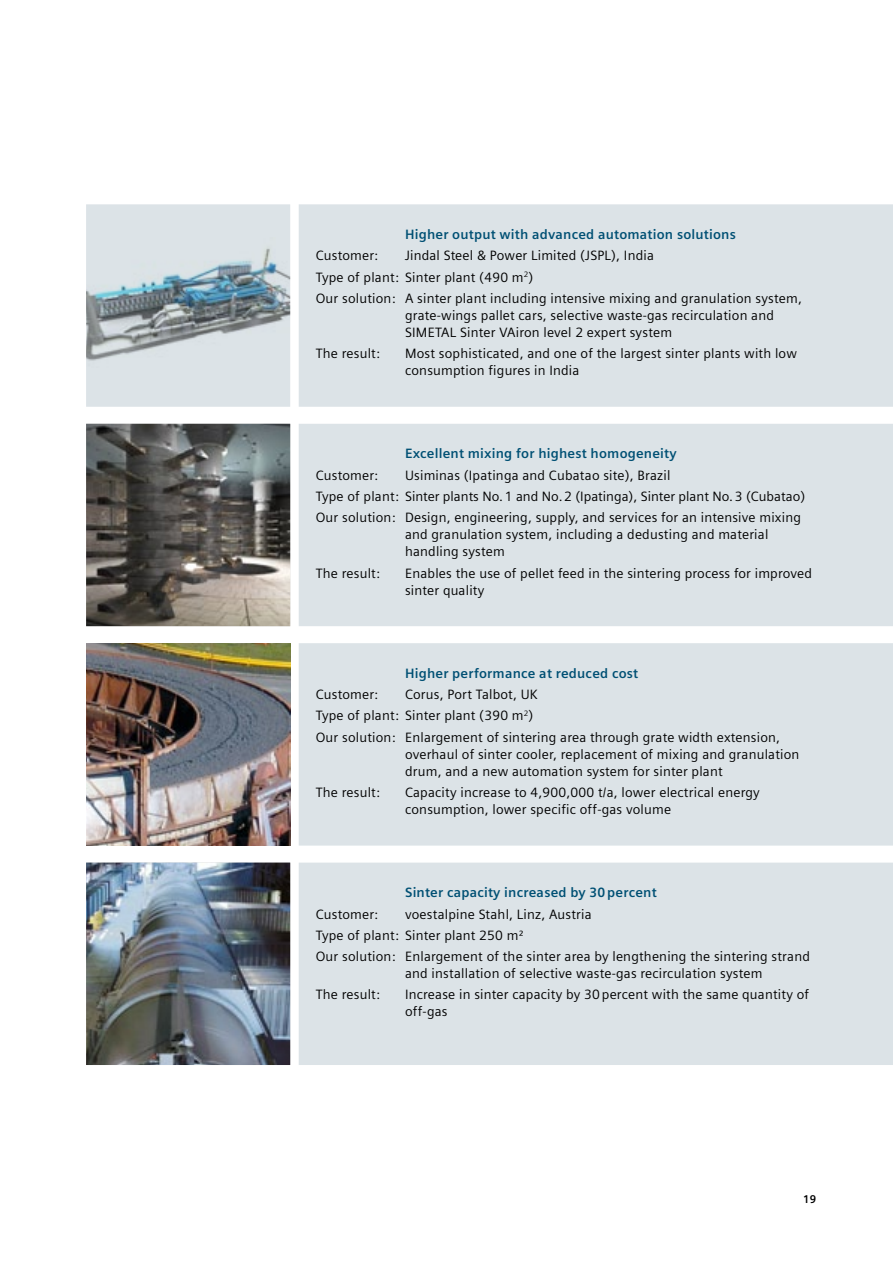
<style>
.page{position:relative;width:893px;height:1263px;background:#fff}
.page>*{position:absolute;margin:0;border:0;box-sizing:border-box;transform-origin:0 0}
.t1{font:13.5px/21.3px "Siemens Sans";letter-spacing:.015em;color:#000}
.t2{font:700 13.5px "Siemens Sans";letter-spacing:.015em;color:#005074}
.t3{font:700 11.25px "Siemens Sans";color:#000}
</style>
<div class="page">
<div style="left:299px;top:204px;width:594px;height:203px;background:#dce3e7"></div>
<div style="left:299px;top:424px;width:594px;height:202px;background:#dce3e7"></div>
<img style="left:86px;top:424px;width:204px;height:202px">
<div style="left:299px;top:643px;width:594px;height:202px;background:#dce3e7"></div>
<div style="left:86px;top:204px;width:204px;height:203px;background:#dce3e7"></div>
<img style="left:86px;top:238px;width:204px;height:129px">
<div style="left:299px;top:862px;width:594px;height:203px;background:#dce3e7"></div>
<img style="left:86px;top:862px;width:204px;height:203px">
<img style="left:86px;top:643px;width:204px;height:202px">
<p class="t2" style="left:405px;top:227px;width:332px">Higher output with advanced automation solutions</p>
<p class="t1" style="left:316px;top:245px;width:488px;text-indent:89px">Jindal Steel &amp; Power Limited (JSPL), India<br>Type of plant: Sinter plant (490 m<sup>2</sup>)<br>Our solution: A sinter plant including intensive mixing and granulation system,</p>
<p class="t1" style="left:405px;top:307px;width:371px;line-height:17px">grate-wings pallet cars, selective waste-gas recirculation and<br>SIMETAL Sinter VAiron level 2 expert system</p>
<p class="t1" style="left:316px;top:343px;width:66px">The result:</p>
<p class="t1" style="left:405px;top:345px;width:393px;line-height:17px">Most sophisticated, and one of the largest sinter plants with low consumption figures in India</p>
<p class="t1" style="left:316px;top:245px;width:64px">Customer:</p>
<p class="t2" style="left:405px;top:446px;width:273px">Excellent mixing for highest homogeneity</p>
<p class="t1" style="left:316px;top:464px;width:491px;text-indent:89px">Usiminas (Ipatinga and Cubatao site), Brazil<br>Type of plant: Sinter plants No.1 and No.2 (Ipatinga), Sinter plant No.3 (Cubatao)<br>Our solution: Design, engineering, supply, and services for an intensive mixing</p>
<p class="t1" style="left:405px;top:526px;width:365px;line-height:17px">and granulation system, including a dedusting and material handling system</p>
<p class="t1" style="left:316px;top:562px;width:66px">The result:</p>
<p class="t1" style="left:405px;top:564px;width:408px;line-height:17px">Enables the use of pellet feed in the sintering process for improved sinter quality</p>
<p class="t1" style="left:316px;top:464px;width:64px">Customer:</p>
<p class="t2" style="left:405px;top:665px;width:235px">Higher performance at reduced cost</p>
<p class="t1" style="left:316px;top:684px;width:466px;text-indent:89px">Corus, Port Talbot, UK<br>Type of plant: Sinter plant (390 m<sup>2</sup>)<br>Our solution: Enlargement of sintering area through grate width extension,</p>
<p class="t1" style="left:405px;top:746px;width:396px;line-height:17px">overhaul of sinter cooler, replacement of mixing and granulation drum, and a new automation system for sinter plant</p>
<p class="t1" style="left:316px;top:782px;width:66px">The result:</p>
<p class="t1" style="left:405px;top:784px;width:356px;line-height:17px">Capacity increase to 4,900,000 t/a, lower electrical energy consumption, lower specific off-gas volume</p>
<p class="t1" style="left:316px;top:684px;width:64px">Customer:</p>
<p class="t2" style="left:405px;top:885px;width:253px">Sinter capacity increased by 30 percent</p>
<p class="t1" style="left:316px;top:903px;width:496px;text-indent:89px">voestalpine Stahl, Linz, Austria<br>Type of plant: Sinter plant 250 m²<br>Our solution: Enlargement of the sinter area by lengthening the sintering strand</p>
<p class="t1" style="left:405px;top:963px;width:359px">and installation of selective waste-gas recirculation system</p>
<p class="t1" style="left:316px;top:984px;width:66px">The result:</p>
<p class="t1" style="left:405px;top:986px;width:406px;line-height:17px">Increase in sinter capacity by 30 percent with the same quantity of off-gas</p>
<p class="t1" style="left:316px;top:903px;width:64px">Customer:</p>
<p class="t3" style="left:803px;top:1192px;width:15px">19</p>
</div>
